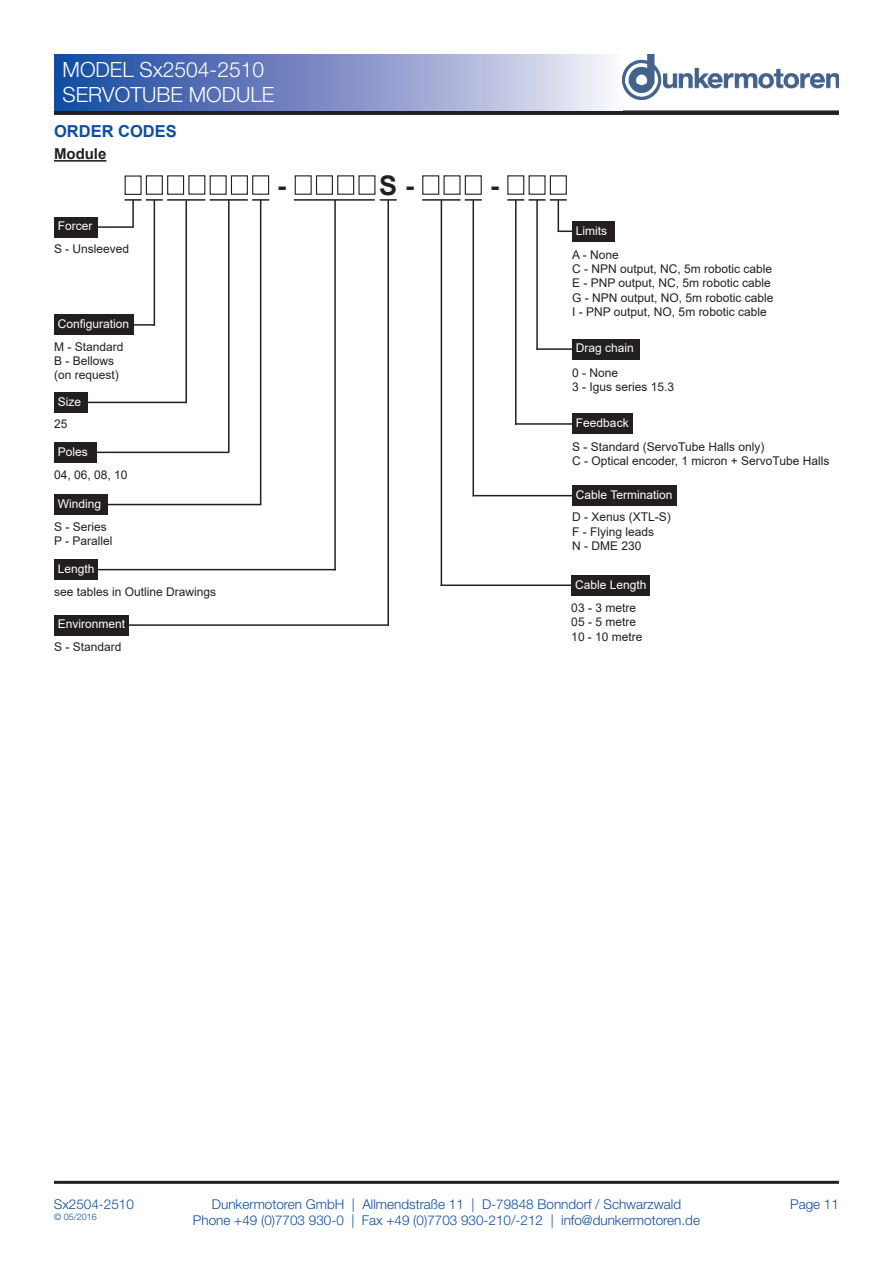
<style>
.page{position:relative;width:893px;height:1263px;background:#fff}
.page>*{position:absolute;margin:0;border:0;box-sizing:border-box;transform-origin:0 0}
.t1{font:700 27px "Arial";color:#231f20}
.t2{font:300 21px/25.2px "Helvetica Neue LT Std";color:#fff}
.t3{font:700 16.5px "Arial";color:#0d4da1}
.t4{font:700 15px "Arial";color:#231f20}
.t5{font:300 13.5px/16.2px "Helvetica Neue LT Std";color:#0d4da1;text-align:center}
.t6{font:12px/14.4px "Arial";color:#231f20}
.t7{font:12px "Arial";color:#fff}
.t8{font:300 9px "Helvetica Neue LT Std";color:#0d4da1}
</style>
<div class="page">
<div style="left:54px;top:110px;width:785px;height:5px;background:#231f20"></div>
<div style="left:54px;top:54px;width:568px;height:57px;background:linear-gradient(to right,#13419c,#f4ebf7)"></div>
<hr style="left:54px;top:1181px;width:785px;height:3px;background:#231f20">
<img style="left:623px;top:54px;width:216px;height:45px">
<hr style="left:54px;top:160px;width:52px;height:2px;background:#231f20">
<svg style="left:465px;top:199px;width:17px;height:2px"></svg>
<hr style="left:422px;top:199px;width:38px;height:2px;background:#231f20">
<hr style="left:334px;top:200px;width:2px;height:370px;background:#231f20">
<hr style="left:558px;top:200px;width:1px;height:32px;background:#231f20">
<div style="left:443px;top:175px;width:17px;height:20px;border:1px solid #231f20"></div>
<div style="left:422px;top:175px;width:17px;height:20px;border:1px solid #231f20"></div>
<div style="left:295px;top:175px;width:17px;height:20px;border:1px solid #231f20"></div>
<div style="left:316px;top:175px;width:17px;height:20px;border:1px solid #231f20"></div>
<div style="left:337px;top:175px;width:17px;height:20px;border:1px solid #231f20"></div>
<div style="left:358px;top:175px;width:17px;height:20px;border:1px solid #231f20"></div>
<svg style="left:380px;top:199px;width:17px;height:2px"></svg>
<hr style="left:294px;top:199px;width:81px;height:2px;background:#231f20">
<div style="left:465px;top:175px;width:17px;height:20px;border:1px solid #231f20"></div>
<div style="left:507px;top:175px;width:17px;height:20px;border:1px solid #231f20"></div>
<div style="left:550px;top:175px;width:17px;height:20px;border:1px solid #231f20"></div>
<div style="left:529px;top:175px;width:17px;height:20px;border:1px solid #231f20"></div>
<svg style="left:507px;top:199px;width:60px;height:2px"></svg>
<hr style="left:387px;top:200px;width:2px;height:426px;background:#231f20">
<div style="left:54px;top:615px;width:75px;height:20px;background:#231f20"></div>
<hr style="left:97px;top:569px;width:239px;height:1px;background:#231f20">
<div style="left:54px;top:559px;width:44px;height:21px;background:#231f20"></div>
<div style="left:571px;top:575px;width:79px;height:20px;background:#231f20"></div>
<hr style="left:441px;top:200px;width:1px;height:386px;background:#231f20">
<div style="left:572px;top:221px;width:42px;height:20px;background:#231f20"></div>
<svg style="left:559px;top:231px;width:13px;height:1px"></svg>
<hr style="left:515px;top:200px;width:2px;height:225px;background:#231f20">
<hr style="left:536px;top:200px;width:2px;height:150px;background:#231f20">
<hr style="left:472px;top:200px;width:2px;height:296px;background:#231f20">
<div style="left:572px;top:414px;width:61px;height:20px;background:#231f20"></div>
<hr style="left:473px;top:495px;width:101px;height:1px;background:#231f20">
<div style="left:572px;top:485px;width:104px;height:21px;background:#231f20"></div>
<div style="left:572px;top:339px;width:67px;height:20px;background:#231f20"></div>
<hr style="left:536px;top:348px;width:37px;height:2px;background:#231f20">
<hr style="left:515px;top:423px;width:57px;height:2px;background:#231f20">
<div style="left:252px;top:175px;width:17px;height:20px;border:1px solid #231f20"></div>
<div style="left:210px;top:175px;width:17px;height:20px;border:1px solid #231f20"></div>
<div style="left:231px;top:175px;width:17px;height:20px;border:1px solid #231f20"></div>
<div style="left:167px;top:175px;width:17px;height:20px;border:1px solid #231f20"></div>
<div style="left:188px;top:175px;width:17px;height:20px;border:1px solid #231f20"></div>
<hr style="left:210px;top:199px;width:38px;height:2px;background:#231f20">
<svg style="left:252px;top:199px;width:17px;height:2px"></svg>
<hr style="left:167px;top:199px;width:38px;height:2px;background:#231f20">
<div style="left:146px;top:175px;width:17px;height:20px;border:1px solid #231f20"></div>
<hr style="left:154px;top:200px;width:1px;height:126px;background:#231f20">
<hr style="left:185px;top:200px;width:2px;height:203px;background:#231f20">
<hr style="left:228px;top:200px;width:2px;height:252px;background:#231f20">
<hr style="left:260px;top:200px;width:1px;height:305px;background:#231f20">
<div style="left:54px;top:442px;width:42px;height:21px;background:#231f20"></div>
<hr style="left:96px;top:452px;width:133px;height:1px;background:#231f20">
<div style="left:54px;top:494px;width:53px;height:21px;background:#231f20"></div>
<hr style="left:104px;top:504px;width:157px;height:1px;background:#231f20">
<div style="left:54px;top:315px;width:80px;height:20px;background:#231f20"></div>
<div style="left:54px;top:392px;width:33px;height:21px;background:#231f20"></div>
<hr style="left:85px;top:402px;width:102px;height:1px;background:#231f20">
<hr style="left:131px;top:324px;width:24px;height:2px;background:#231f20">
<div style="left:54px;top:217px;width:44px;height:20px;background:#231f20"></div>
<svg style="left:125px;top:199px;width:38px;height:2px"></svg>
<hr style="left:98px;top:226px;width:36px;height:2px;background:#231f20">
<hr style="left:132px;top:200px;width:2px;height:27px;background:#231f20">
<hr style="left:127px;top:624px;width:262px;height:2px;background:#231f20">
<hr style="left:441px;top:584px;width:130px;height:2px;background:#231f20">
<h2 class="t2" style="left:63px;top:57px;width:213px">MODEL Sx2504-2510<br>SERVOTUBE MODULE</h2>
<h3 class="t3" style="left:54px;top:120px;width:124px">ORDER CODES</h3>
<p class="t4" style="left:54px;top:143px;width:54px">Module</p>
<p class="t7" style="left:58px;top:218px;width:36px">Forcer</p>
<p class="t6" style="left:54px;top:241px;width:77px">S - Unsleeved</p>
<p class="t7" style="left:58px;top:316px;width:73px">Configuration</p>
<p class="t6" style="left:54px;top:339px;width:71px">M - Standard<br>B - Bellows (on request)</p>
<p class="t7" style="left:58px;top:393px;width:25px">Size</p>
<p class="t6" style="left:54px;top:416px;width:15px">25</p>
<p class="t7" style="left:58px;top:443px;width:32px">Poles</p>
<p class="t6" style="left:54px;top:467px;width:75px">04, 06, 08, 10</p>
<p class="t7" style="left:58px;top:495px;width:45px">Winding</p>
<p class="t6" style="left:54px;top:519px;width:60px">S - Series<br>P - Parallel</p>
<p class="t7" style="left:58px;top:560px;width:38px">Length</p>
<p class="t6" style="left:54px;top:584px;width:164px">see tables in Outline Drawings</p>
<p class="t7" style="left:58px;top:616px;width:69px">Environment</p>
<p class="t6" style="left:54px;top:640px;width:69px">S - Standard</p>
<h1 class="t1" style="left:277px;top:166px;width:10px">-</h1>
<h1 class="t1" style="left:379px;top:166px;width:36px">S -</h1>
<h1 class="t1" style="left:490px;top:166px;width:10px">-</h1>
<p class="t7" style="left:576px;top:222px;width:33px">Limits</p>
<p class="t6" style="left:572px;top:247px;width:203px">A - None<br>C - NPN output, NC, 5m robotic cable<br>E - PNP output, NC, 5m robotic cable<br>G - NPN output, NO, 5m robotic cable<br>I - PNP output, NO, 5m robotic cable</p>
<p class="t7" style="left:576px;top:340px;width:60px">Drag chain</p>
<p class="t6" style="left:572px;top:365px;width:104px">0 - None<br>3 - Igus series 15.3</p>
<p class="t7" style="left:576px;top:415px;width:54px">Feedback</p>
<p class="t6" style="left:572px;top:439px;width:259px">S - Standard (ServoTube Halls only)<br>C - Optical encoder, 1 micron + ServoTube Halls</p>
<p class="t7" style="left:576px;top:486px;width:98px">Cable Termination</p>
<p class="t6" style="left:572px;top:510px;width:100px">D - Xenus (XTL-S)<br>F - Flying leads<br>N - DME 230</p>
<p class="t7" style="left:575px;top:576px;width:73px">Cable Length</p>
<p class="t6" style="left:571px;top:601px;width:73px">03 - 3 metre<br>05 - 5 metre<br>10 - 10 metre</p>
<p class="t5" style="left:54px;top:1195px;width:81px">Sx2504-2510</p>
<p class="t8" style="left:54px;top:1211px;width:44px">© 05/2016</p>
<p class="t5" style="left:193px;top:1195px;width:508px">Dunkermotoren GmbH | Allmendstraße 11 | D-79848 Bonndorf / Schwarzwald<br>Phone +49 (0)7703 930-0 | Fax +49 (0)7703 930-210/-212 | info@dunkermotoren.de</p>
<p class="t5" style="left:790px;top:1195px;width:50px">Page 11</p>
</div>
